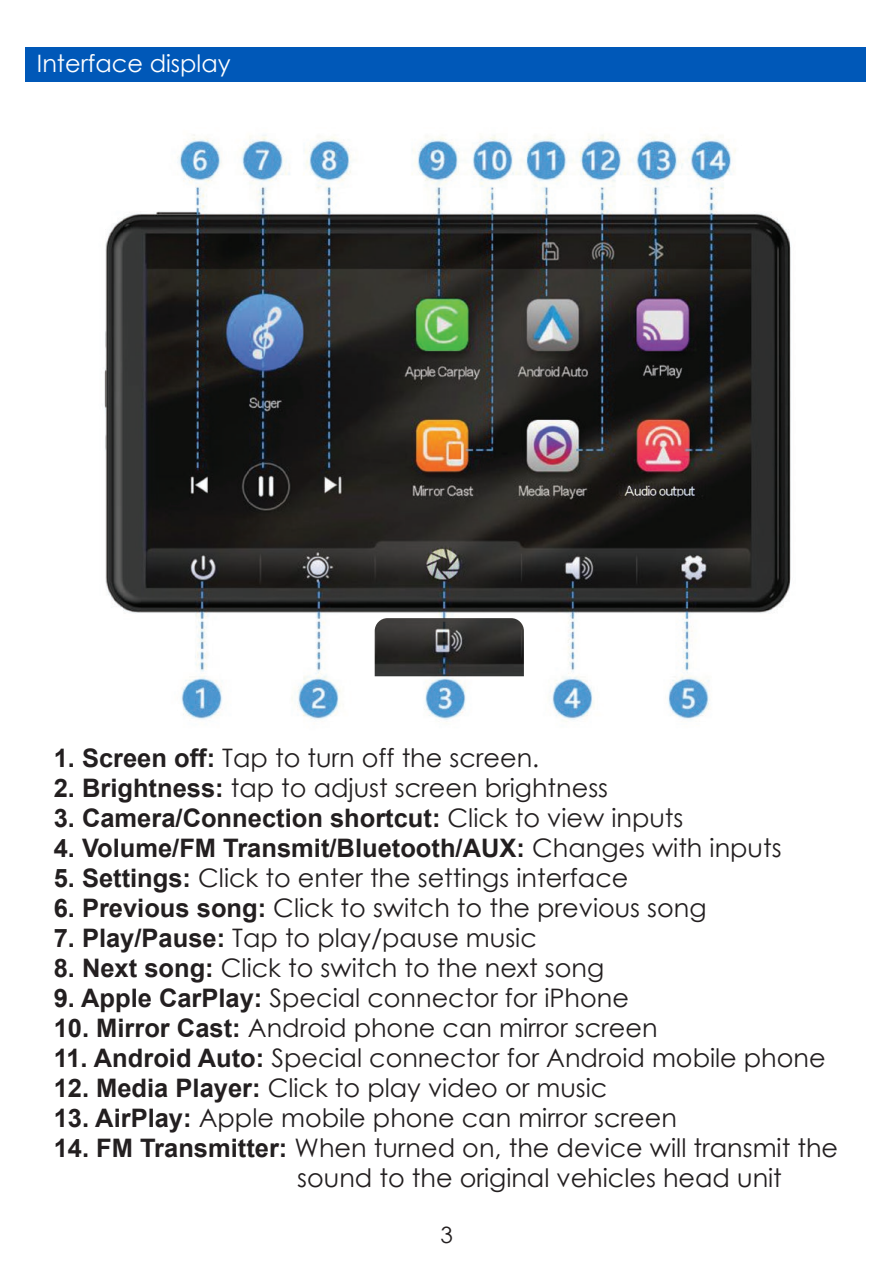
<style>
.page{position:relative;width:893px;height:1263px;background:#fff}
.page>*{position:absolute;margin:0;border:0;box-sizing:border-box;transform-origin:0 0}
.t1{font:25.5px/30px "Century Gothic";color:#231f20}
.t2{font:700 25.5px "Arial";color:#231f20}
.t3{font:24px "Century Gothic";color:#fff}
.t4{font:22.5px "Century Gothic";color:#231f20}
.s1{font-family:"Arial";font-weight:700}
.s2{font-family:"Century Gothic";font-weight:400}
</style>
<div class="page">
<img style="left:87px;top:81px;width:720px;height:641px">
<div style="left:26px;top:47px;width:840px;height:34px;background:#0058b8"></div>
<p class="t3" style="left:37px;top:46px;width:195px">Interface display</p>
<p class="t1" style="left:54px;top:742px;width:487px"><span class="s1">1. Screen off:</span> Tap to turn off the screen.</p>
<p class="t1" style="left:54px;top:772px;width:556px"><span class="s1">2. Brightness:</span> tap to adjust screen brightness</p>
<p class="t2" style="left:54px;top:801px;width:631px">3. Camera/Connection shortcut: <span class="s2">Click to view inputs</span></p>
<p class="t2" style="left:54px;top:831px;width:729px">4. Volume/FM Transmit/Bluetooth/AUX: <span class="s2">Changes with inputs</span></p>
<p class="t1" style="left:54px;top:862px;width:576px"><span class="s1">5. Settings:</span> Click to enter the settings interface</p>
<p class="t1" style="left:54px;top:892px;width:654px"><span class="s1">6. Previous song:</span> Click to switch to the previous song</p>
<p class="t1" style="left:54px;top:922px;width:485px"><span class="s1">7. Play/Pause:</span> Tap to play/pause music</p>
<p class="t1" style="left:54px;top:952px;width:552px"><span class="s1">8. Next song:</span> Click to switch to the next song</p>
<p class="t1" style="left:54px;top:982px;width:577px"><span class="s1">9. Apple CarPlay:</span> Special connector for iPhone</p>
<p class="t1" style="left:54px;top:1012px;width:605px"><span class="s1">10. Mirror Cast:</span> Android phone can mirror screen</p>
<p class="t1" style="left:54px;top:1042px;width:773px"><span class="s1">11. Android Auto:</span> Special connector for Android mobile phone</p>
<p class="t1" style="left:54px;top:1072px;width:555px"><span class="s1">12. Media Player:</span> Click to play video or music</p>
<p class="t1" style="left:54px;top:1102px;width:625px"><span class="s1">13. AirPlay:</span> Apple mobile phone can mirror screen</p>
<p class="t1" style="left:297px;top:1132px;width:542px;text-indent:-244px"><span class="s1">14. FM Transmitter:</span> When turned on, the device will transmit the sound to the original vehicles head unit</p>
<p class="t4" style="left:441px;top:1219px;width:14px">3</p>
</div>
